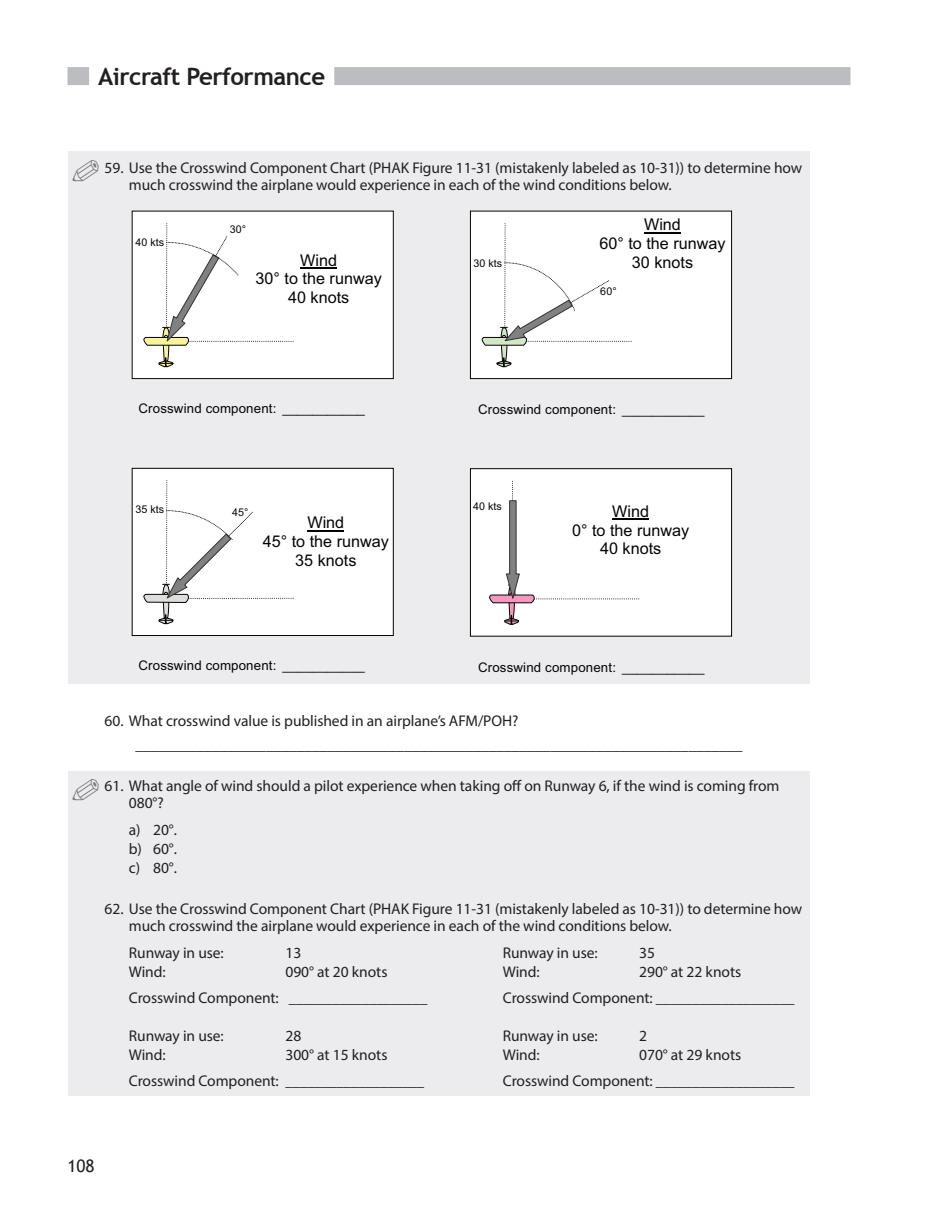
<style>
.page{position:relative;width:945px;height:1215px;background:#fff}
.page>*{position:absolute;margin:0;border:0;box-sizing:border-box;transform-origin:0 0}
.t1{font:700 24px "Trebuchet MS";letter-spacing:-.02em;color:#231f20}
.t2{font:17.25px "Trebuchet MS";color:#231f20}
.t3{font:16.2px/18.6px "Arial";color:#040503;text-align:center}
.t4{font:15.6px/17px "Myriad Pro";letter-spacing:-.005em;color:#231f20}
.t5{font:13.35px "Arial";letter-spacing:.01em;color:#040503}
.t6{font:10.65px "Arial";letter-spacing:.005em;color:#040503}
</style>
<div class="page">
<div style="left:68px;top:152px;width:741px;height:532px;background:#ececee"></div>
<div style="left:68px;top:771px;width:741px;height:325px;background:#ececee"></div>
<div style="left:132px;top:211px;width:261px;height:168px;background:#fff"></div>
<div style="left:132px;top:211px;width:262px;height:168px;border:1px solid #040503"></div>
<div style="left:132px;top:468px;width:262px;height:168px;background:#fff;border:1px solid #040503"></div>
<div style="left:470px;top:211px;width:262px;height:168px;background:#fff"></div>
<div style="left:470px;top:211px;width:262px;height:168px;border:1px solid #040503"></div>
<div style="left:470px;top:469px;width:262px;height:167px;background:#fff"></div>
<div style="left:470px;top:468px;width:262px;height:169px;border:1px solid #040503"></div>
<hr style="left:300px;top:268px;width:37px;height:1px;background:#040503">
<svg style="left:143px;top:224px;width:150px;height:144px"></svg>
<hr style="left:307px;top:530px;width:37px;height:1px;background:#040503">
<svg style="left:143px;top:481px;width:150px;height:144px"></svg>
<hr style="left:644px;top:232px;width:37px;height:1px;background:#040503">
<svg style="left:481px;top:224px;width:150px;height:144px"></svg>
<hr style="left:612px;top:519px;width:37px;height:1px;background:#040503">
<svg style="left:489px;top:481px;width:150px;height:144px"></svg>
<div style="left:334px;top:67px;width:516px;height:18px;background:#bcbdc0"></div>
<div style="left:68px;top:67px;width:21px;height:18px;background:#bcbdc0"></div>
<h1 class="t1" style="left:98px;top:62px;width:229px">Aircraft Performance</h1>
<p class="t4" style="left:129px;top:160px;width:675px;text-indent:-24px">59. Use the Crosswind Component Chart (PHAK Figure 11-31 (mistakenly labeled as 10-31)) to determine how much crosswind the airplane would experience in each of the wind conditions below.</p>
<p class="t6" style="left:136px;top:235px;width:30px">40 kts</p>
<p class="t6" style="left:230px;top:222px;width:18px">30°</p>
<p class="t3" style="left:256px;top:251px;width:128px">Wind<br>30° to the runway<br>40 knots</p>
<p class="t5" style="left:139px;top:400px;width:228px">Crosswind component: ___________</p>
<p class="t6" style="left:136px;top:502px;width:30px">35 kts</p>
<p class="t6" style="left:232px;top:505px;width:18px">45°</p>
<p class="t3" style="left:263px;top:514px;width:128px">Wind<br>45° to the runway<br>35 knots</p>
<p class="t5" style="left:139px;top:657px;width:228px">Crosswind component: ___________</p>
<p class="t6" style="left:473px;top:256px;width:30px">30 kts</p>
<p class="t3" style="left:599px;top:216px;width:128px">Wind<br>60° to the runway<br>30 knots</p>
<p class="t6" style="left:600px;top:285px;width:18px">60°</p>
<p class="t5" style="left:478px;top:400px;width:228px">Crosswind component: ___________</p>
<p class="t6" style="left:473px;top:499px;width:30px">40 kts</p>
<p class="t3" style="left:572px;top:502px;width:119px">Wind<br>0° to the runway<br>40 knots</p>
<p class="t5" style="left:478px;top:658px;width:228px">Crosswind component: ___________</p>
<p class="t4" style="left:135px;top:708px;width:609px;line-height:24.3px;text-indent:-31px">60. What crosswind value is published in an airplane’s AFM/POH? _______________________________________________________________________________</p>
<p class="t4" style="left:129px;top:777px;width:652px;text-indent:-24px">61. What angle of wind should a pilot experience when taking off on Runway 6, if the wind is coming from<br>080°?</p>
<p class="t4" style="left:129px;top:820px;width:50px;line-height:18.9px;text-align:justify">a) 20°. b) 60°. c) 80°.</p>
<p class="t4" style="left:129px;top:900px;width:675px;text-indent:-24px">62. Use the Crosswind Component Chart (PHAK Figure 11-31 (mistakenly labeled as 10-31)) to determine how much crosswind the airplane would experience in each of the wind conditions below.</p>
<p class="t4" style="left:129px;top:944px;width:96px">Runway in use:</p>
<p class="t4" style="left:286px;top:944px;width:17px">13</p>
<p class="t4" style="left:503px;top:944px;width:96px">Runway in use:</p>
<p class="t4" style="left:639px;top:944px;width:17px">35</p>
<p class="t4" style="left:129px;top:963px;width:38px">Wind:</p>
<p class="t4" style="left:286px;top:963px;width:103px">090° at 20 knots</p>
<p class="t4" style="left:503px;top:963px;width:38px">Wind:</p>
<p class="t4" style="left:639px;top:963px;width:103px">290° at 22 knots</p>
<p class="t4" style="left:129px;top:989px;width:300px">Crosswind Component: ___________________</p>
<p class="t4" style="left:503px;top:989px;width:293px">Crosswind Component: ___________________</p>
<p class="t4" style="left:129px;top:1027px;width:96px">Runway in use:</p>
<p class="t4" style="left:286px;top:1027px;width:17px">28</p>
<p class="t4" style="left:503px;top:1027px;width:96px">Runway in use:</p>
<p class="t4" style="left:639px;top:1027px;width:9px">2</p>
<p class="t4" style="left:129px;top:1046px;width:38px">Wind:</p>
<p class="t4" style="left:286px;top:1046px;width:103px">300° at 15 knots</p>
<p class="t4" style="left:503px;top:1046px;width:38px">Wind:</p>
<p class="t4" style="left:639px;top:1046px;width:103px">070° at 29 knots</p>
<p class="t4" style="left:129px;top:1072px;width:297px">Crosswind Component: ___________________</p>
<p class="t4" style="left:503px;top:1072px;width:293px">Crosswind Component: ___________________</p>
<p class="t2" style="left:67px;top:1155px;width:29px">108</p>
</div>
